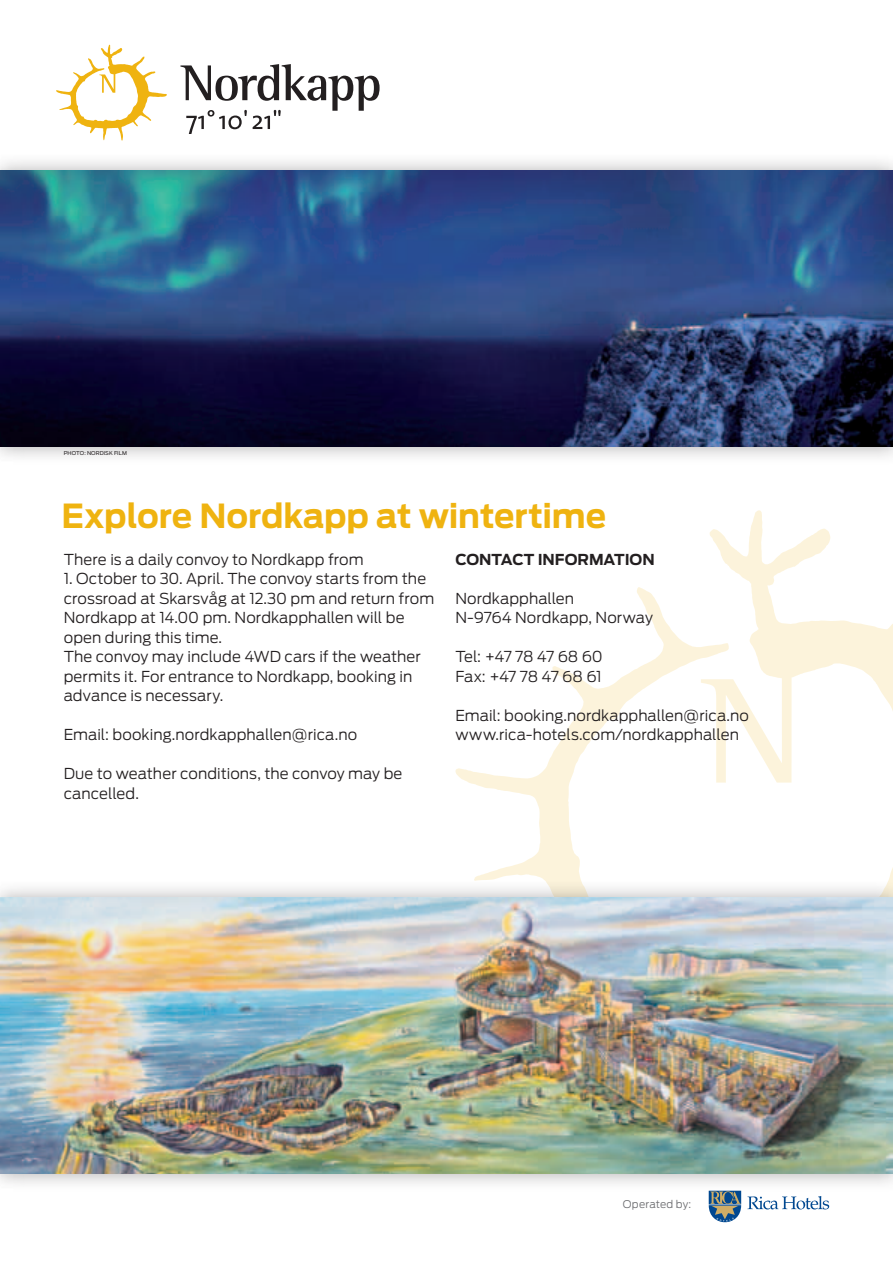
<style>
.page{position:relative;width:893px;height:1263px;background:#fff}
.page>*{position:absolute;margin:0;border:0;box-sizing:border-box;transform-origin:0 0}
.t1{font:700 33px "Antenna";letter-spacing:-.005em;color:#efb310}
.t2{font:300 15px/19.5px "Antenna";color:#231f20}
.t3{font:300 15px/19.5px "Antenna";letter-spacing:-.025em;color:#231f20}
.t4{font:700 15px "Antenna";letter-spacing:-.005em;color:#231f20}
.t5{font:300 10.5px "Antenna";letter-spacing:.015em;color:#6c6d70}
.t6{font:5.25px "Antenna";letter-spacing:.01em;color:#231f20}
</style>
<div class="page">
<svg style="left:180px;top:64px;width:200px;height:70px"></svg>
<svg style="left:56px;top:45px;width:111px;height:96px"></svg>
<div style="left:0;top:151px;width:893px;height:314px;background:#231f20;opacity:.35"></div>
<img style="left:0;top:170px;width:893px;height:276px">
<svg style="left:709px;top:1192px;width:32px;height:30px"></svg>
<svg style="left:747px;top:1196px;width:82px;height:13px"></svg>
<svg style="left:455px;top:510px;width:438px;height:369px"></svg>
<svg style="left:711px;top:537px;width:4px;height:6px"></svg>
<div style="left:0;top:879px;width:893px;height:313px;background:#231f20;opacity:.35"></div>
<img style="left:0;top:897px;width:893px;height:277px">
<p class="t6" style="left:64px;top:450px;width:65px">PHOTO: NORDISK FILM</p>
<h1 class="t1" style="left:62px;top:496px;width:546px">Explore Nordkapp at wintertime</h1>
<p class="t2" style="left:64px;top:550px;width:301px">There is a daily convoy to Nordkapp from</p>
<p class="t2" style="left:64px;top:569px;width:372px">1. October to 30. April. The convoy starts from the crossroad at Skarsvåg at 12.30 pm and return from Nordkapp at 14.00 pm. Nordkapphallen will be open during this time.<br>The convoy may include 4WD cars if the weather permits it. For entrance to Nordkapp, booking in advance is necessary.</p>
<p class="t2" style="left:64px;top:725px;width:295px">Email: booking.nordkapphallen@rica.no</p>
<p class="t2" style="left:64px;top:764px;width:340px">Due to weather conditions, the convoy may be cancelled.</p>
<p class="t4" style="left:455px;top:550px;width:201px">CONTACT INFORMATION</p>
<p class="t2" style="left:455px;top:589px;width:199px">Nordkapphallen<br>N-9764 Nordkapp, Norway</p>
<p class="t3" style="left:455px;top:647px;width:149px">Tel: +47 78 47 68 60<br>Fax: +47 78 47 68 61</p>
<p class="t2" style="left:455px;top:706px;width:295px">Email: booking.nordkapphallen@rica.no www.rica-hotels.com/nordkapphallen</p>
<p class="t5" style="left:623px;top:1198px;width:70px">Operated by:</p>
</div>
